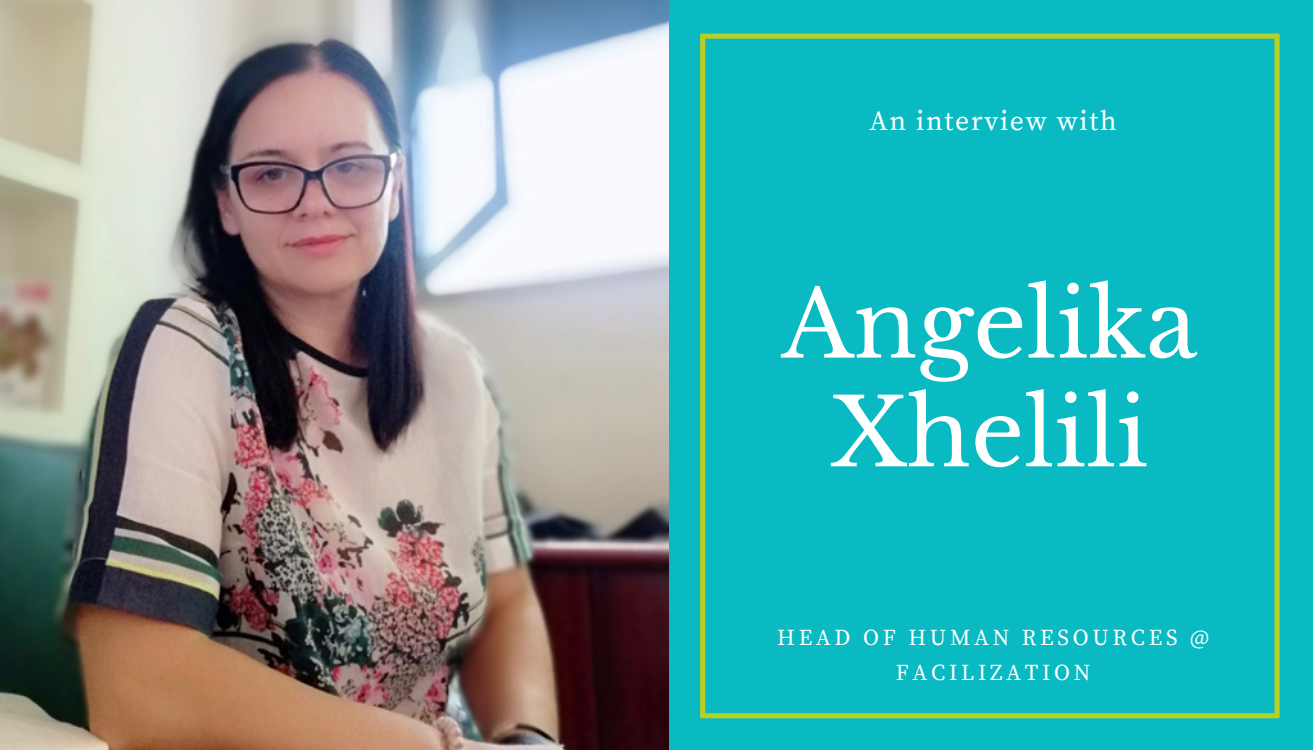
<style>
.page{position:relative;width:1313px;height:750px;background:#fff}
.page>*{position:absolute;margin:0;border:0;box-sizing:border-box;transform-origin:0 0}
.t1{font:93px/108.8px "Libre Baskerville";color:#fff;text-align:center}
.t2{font:27.75px "Source Serif Pro";letter-spacing:.06em;color:#fff}
.t3{font:22.75px/35.5px "Source Serif Pro";letter-spacing:.16em;color:#fff;text-align:center}
</style>
<div class="page">
<div style="left:0;top:0;width:1312px;height:750px;background:#09bac2"></div>
<img style="left:0;top:0;width:668px;height:750px">
<svg style="left:700px;top:34px;width:579px;height:684px"></svg>
<p class="t2" style="left:869px;top:105px;width:249px">An interview with</p>
<h1 class="t1" style="left:781px;top:271px;width:417px">Angelika<br>Xhelili</h1>
<p class="t3" style="left:777px;top:620px;width:433px">HEAD OF HUMAN RESOURCES @<br>FACILIZATION</p>
</div>
